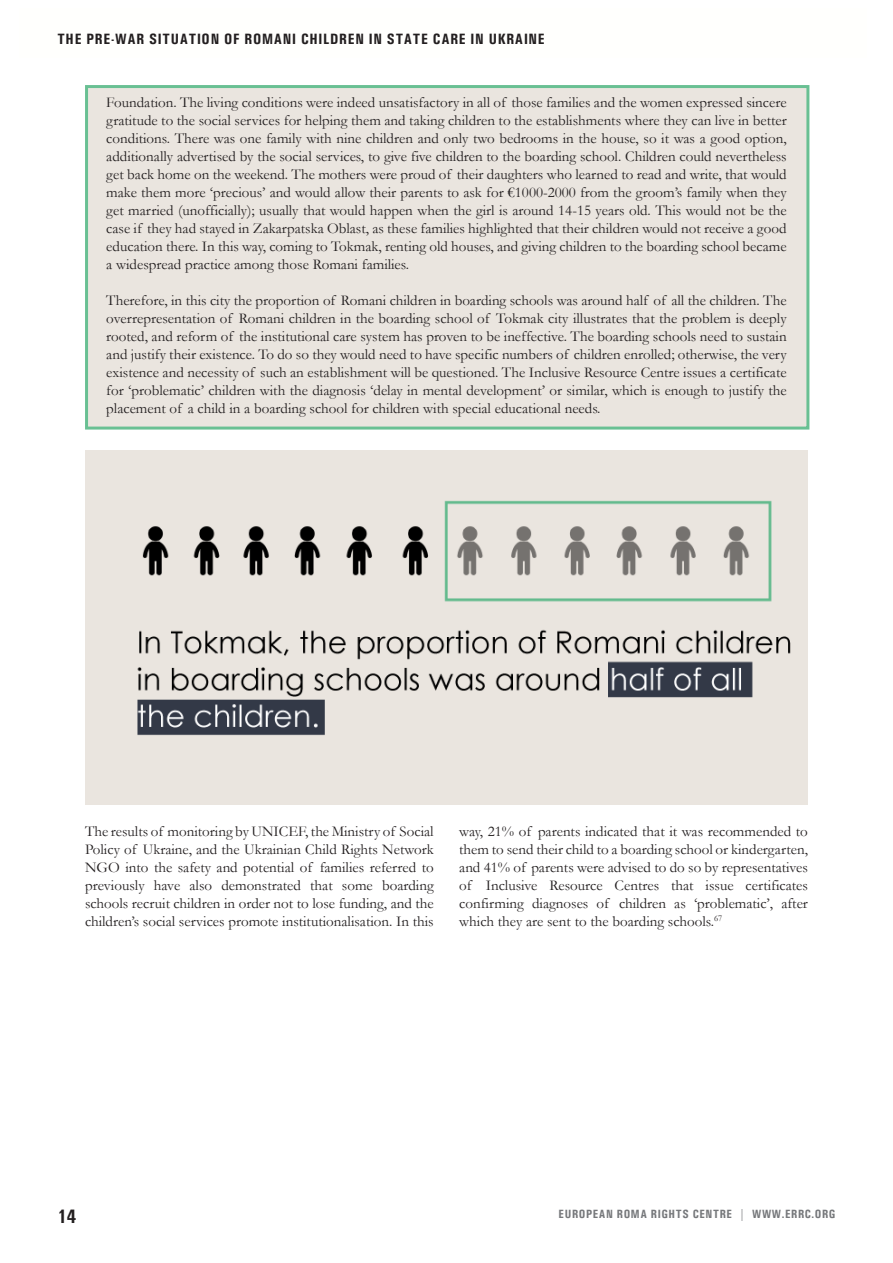
<style>
.page{position:relative;width:893px;height:1263px;background:#fff}
.page>*{position:absolute;margin:0;border:0;box-sizing:border-box;transform-origin:0 0}
.t1{font:700 condensed 19.5px "Univers";color:#231f20}
.t2{font:15px/18px "Garamond";color:#231f20;text-align:justify}
.t3{font:700 condensed 15px "Univers";letter-spacing:.05em;color:#231f20}
.t4{font:700 condensed 12px "Univers";letter-spacing:.05em;color:#76787b}
</style>
<div class="page">
<div style="left:85px;top:85px;width:724px;height:345px;background:#eae5df;border:3px solid #69c093"></div>
<img style="left:85px;top:451px;width:723px;height:354px">
<p class="t3" style="left:57px;top:30px;width:59px">THE PRODU</p>
<p class="t3" style="left:95px;top:30px;width:451px">RE-WCTAIRONSITUATION OF ROMANI CHILDREN IN STATE CARE IN UKRAINE</p>
<p class="t3" style="left:57px;top:30px;width:23px">INT</p>
<p class="t2" style="left:106px;top:93px;width:682px">Foundation. The living conditions were indeed unsatisfactory in all of those families and the women expressed sincere gratitude to the social services for helping them and taking children to the establishments where they can live in better conditions. There was one family with nine children and only two bedrooms in the house, so it was a good option, additionally advertised by the social services, to give five children to the boarding school. Children could nevertheless get back home on the weekend. The mothers were proud of their daughters who learned to read and write, that would make them more ‘precious’ and would allow their parents to ask for €1000-2000 from the groom’s family when they get married (unofficially); usually that would happen when the girl is around 14-15 years old. This would not be the case if they had stayed in Zakarpatska Oblast, as these families highlighted that their children would not receive a good education there. In this way, coming to Tokmak, renting old houses, and giving children to the boarding school became a widespread practice among those Romani families.</p>
<p class="t2" style="left:106px;top:291px;width:682px">Therefore, in this city the proportion of Romani children in boarding schools was around half of all the children. The overrepresentation of Romani children in the boarding school of Tokmak city illustrates that the problem is deeply rooted, and reform of the institutional care system has proven to be ineffective. The boarding schools need to sustain and justify their existence. To do so they would need to have specific numbers of children enrolled; otherwise, the very existence and necessity of such an establishment will be questioned. The Inclusive Resource Centre issues a certificate for ‘problematic’ children with the diagnosis ‘delay in mental development’ or similar, which is enough to justify the placement of a child in a boarding school for children with special educational needs.</p>
<p class="t2" style="left:85px;top:821px;width:350px">The results of monitoring by UNICEF, the Ministry of Social Policy of Ukraine, and the Ukrainian Child Rights Network NGO into the safety and potential of families referred to previously have also demonstrated that some boarding schools recruit children in order not to lose funding, and the children’s social services promote institutionalisation. In this</p>
<p class="t2" style="left:459px;top:821px;width:350px">way, 21% of parents indicated that it was recommended to them to send their child to a boarding school or kindergarten, and 41% of parents were advised to do so by representatives of Inclusive Resource Centres that issue certificates confirming diagnoses of children as ‘problematic’, after which they are sent to the boarding schools.<sup>67</sup></p>
<p class="t1" style="left:57px;top:1205px;width:20px">14</p>
<p class="t4" style="left:559px;top:1207px;width:205px">EUROPEAN ROMA RIGHTS CENTRE | WWW</p>
<p class="t4" style="left:782px;top:1207px;width:55px">.ERRC.ORG</p>
</div>
